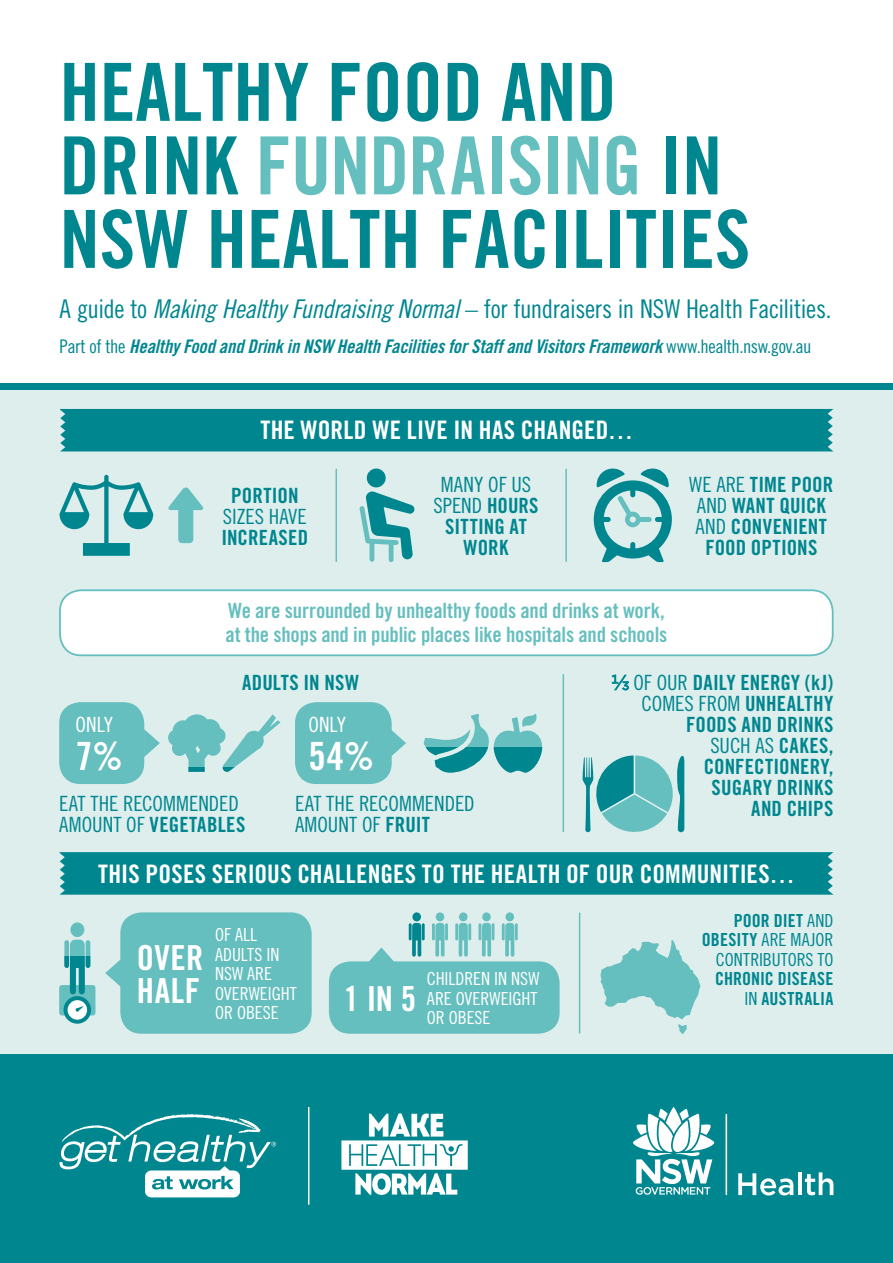
<style>
.page{position:relative;width:893px;height:1263px;background:#fff}
.page>*{position:absolute;margin:0;border:0;box-sizing:border-box;transform-origin:0 0}
.t1{font:80.25px/73.5px "Trade Gothic Bold Cond Twenty";color:#00868f}
.t2{font:39px "Trade Gothic Bold Cond Twenty";color:#fff}
.t3{font:34.5px/33px "Trade Gothic Bold Cond Twenty";letter-spacing:.02em;color:#fff}
.t4{font:25.8px "Trade Gothic Cond Eighteen";letter-spacing:-.02em;color:#00868f}
.t5{font:25.5px "Trade Gothic Bold Cond Twenty";letter-spacing:.01em;color:#fff}
.t6{font:21px/21px "Trade Gothic Bold Cond Twenty";letter-spacing:.005em;color:#00868f;text-align:center}
.t7{font:21px/21px "Trade Gothic Cond Eighteen";color:#00868f;text-align:center}
.t8{font:21px/24px "Trade Gothic Bold Cond Twenty";letter-spacing:-.01em;color:#65bfbe}
.t9{font:21px "Trade Gothic Cond Eighteen";color:#fff}
.t10{font:18.75px "Trade Gothic Bold Cond Twenty Obl";letter-spacing:-.005em;color:#00868f}
.t11{font:18px/19.5px "Trade Gothic Cond Eighteen";color:#fff;text-align:justify}
.t12{font:18px/19.5px "Trade Gothic Bold Cond Twenty";letter-spacing:.01em;color:#00868f;text-align:right}
.t13{font:18px/19.5px "Trade Gothic Cond Eighteen";color:#00868f;text-align:right}
.s1{color:#65bfbe}
.s2{font-family:"Trade Gothic Cond Eighteen Obl"}
.s3{font-family:"Trade Gothic Cond Eighteen"}
.s4{font-family:"Trade Gothic Bold Cond Twenty"}
</style>
<div class="page">
<div style="left:0;top:383px;width:893px;height:880px;background:#00868f"></div>
<div style="left:0;top:390px;width:893px;height:663px;background:#ddeeed"></div>
<div style="left:60px;top:409px;width:773px;height:42px;background:#00868f"></div>
<hr style="left:336px;top:469px;width:1px;height:92px;background:#65bfbe">
<hr style="left:565px;top:469px;width:2px;height:92px;background:#65bfbe">
<svg style="left:59px;top:475px;width:94px;height:81px"></svg>
<svg style="left:168px;top:487px;width:36px;height:56px"></svg>
<div style="left:367px;top:468px;width:19px;height:19px;background:#00868f;border-radius:50%"></div>
<svg style="left:359px;top:491px;width:55px;height:71px"></svg>
<svg style="left:594px;top:468px;width:78px;height:94px"></svg>
<div style="left:60px;top:852px;width:773px;height:43px;background:#00868f"></div>
<hr style="left:579px;top:913px;width:1px;height:120px;background:#65bfbe">
<div style="left:329px;top:961px;width:231px;height:73px;background:#65bfbe;border-radius:21px"></div>
<svg style="left:367px;top:947px;width:28px;height:15px"></svg>
<div style="left:436px;top:912px;width:8px;height:9px;background:#65bfbe;border-radius:50%"></div>
<svg style="left:435px;top:923px;width:10px;height:34px"></svg>
<hr style="left:445px;top:923px;width:3px;height:17px;background:#65bfbe">
<hr style="left:432px;top:923px;width:3px;height:17px;background:#65bfbe">
<div style="left:412px;top:912px;width:9px;height:9px;background:#00868f;border-radius:50%"></div>
<svg style="left:412px;top:923px;width:9px;height:34px"></svg>
<hr style="left:422px;top:923px;width:3px;height:17px;background:#00868f">
<hr style="left:409px;top:923px;width:3px;height:17px;background:#00868f">
<div style="left:459px;top:912px;width:8px;height:9px;background:#65bfbe;border-radius:50%"></div>
<svg style="left:459px;top:923px;width:9px;height:34px"></svg>
<hr style="left:468px;top:923px;width:3px;height:17px;background:#65bfbe">
<hr style="left:455px;top:923px;width:3px;height:17px;background:#65bfbe">
<div style="left:482px;top:912px;width:9px;height:9px;background:#65bfbe;border-radius:50%"></div>
<svg style="left:479px;top:923px;width:15px;height:34px"></svg>
<div style="left:505px;top:912px;width:9px;height:9px;background:#65bfbe;border-radius:50%"></div>
<svg style="left:505px;top:923px;width:9px;height:34px"></svg>
<hr style="left:515px;top:923px;width:3px;height:17px;background:#65bfbe">
<hr style="left:502px;top:923px;width:3px;height:17px;background:#65bfbe">
<div style="left:120px;top:912px;width:192px;height:122px;background:#65bfbe;border-radius:21px"></div>
<svg style="left:105px;top:959px;width:16px;height:28px"></svg>
<div style="left:59px;top:985px;width:36px;height:30px;background:#65bfbe;border-radius:3px"></div>
<svg style="left:64px;top:996px;width:27px;height:28px"></svg>
<div style="left:68px;top:1000px;width:19px;height:20px;background:#fff;border-radius:50%"></div>
<svg style="left:75px;top:1006px;width:9px;height:6px"></svg>
<div style="left:70px;top:922px;width:14px;height:15px;background:#65bfbe;border-radius:50%"></div>
<svg style="left:64px;top:940px;width:26px;height:54px"></svg>
<svg style="left:600px;top:940px;width:100px;height:94px"></svg>
<div style="left:60px;top:590px;width:773px;height:65px;background:#fff;border-radius:21px"></div>
<div style="left:59px;top:589px;width:775px;height:67px;border:2px solid #65bfbe;border-radius:21px"></div>
<svg style="left:611px;top:674px;width:18px;height:17px"></svg>
<hr style="left:563px;top:675px;width:1px;height:156px;background:#65bfbe">
<div style="left:59px;top:702px;width:85px;height:82px;background:#65bfbe;border-radius:21px"></div>
<svg style="left:144px;top:729px;width:16px;height:28px"></svg>
<svg style="left:168px;top:714px;width:112px;height:58px"></svg>
<div style="left:295px;top:702px;width:97px;height:82px;background:#65bfbe;border-radius:21px"></div>
<svg style="left:391px;top:729px;width:15px;height:28px"></svg>
<svg style="left:424px;top:713px;width:119px;height:60px"></svg>
<svg style="left:582px;top:755px;width:102px;height:78px"></svg>
<hr style="left:725px;top:1114px;width:2px;height:81px;background:#fff">
<svg style="left:738px;top:1173px;width:55px;height:22px"></svg>
<hr style="left:798px;top:1172px;width:4px;height:23px;background:#fff">
<svg style="left:805px;top:1172px;width:28px;height:23px"></svg>
<svg style="left:633px;top:1107px;width:81px;height:88px"></svg>
<svg style="left:341px;top:1113px;width:127px;height:82px"></svg>
<svg style="left:60px;top:1114px;width:216px;height:83px"></svg>
<hr style="left:308px;top:1107px;width:1px;height:98px;background:#fff">
<h1 class="t1" style="left:60px;top:55px;width:692px">HEALTHY FOOD AND<br>DRINK <span class="s1">FUNDRAISING</span> IN<br>NSW HEALTH FACILITIES</h1>
<p class="t4" style="left:60px;top:293px;width:773px">A guide to <span class="s2">Making Healthy Fundraising Normal</span> – for fundraisers in NSW Health Facilities.</p>
<p class="t10" style="left:60px;top:334px;width:753px"><span class="s3">Part of the</span> Healthy Food and Drink in NSW Health Facilities for Staff and Visitors Framework <span class="s3">www.health.nsw.gov.au</span></p>
<p class="t5" style="left:260px;top:415px;width:374px">THE WORLD WE LIVE IN HAS CHANGED…</p>
<p class="t6" style="left:231px;top:484px;width:69px">PORTION</p>
<p class="t7" style="left:223px;top:505px;width:86px">SIZES HAVE</p>
<p class="t6" style="left:221px;top:526px;width:88px">INCREASED</p>
<p class="t7" style="left:433px;top:474px;width:107px">MANY OF US<br>SPEND <span class="s4">HOURS</span></p>
<p class="t6" style="left:445px;top:516px;width:83px">SITTING AT<br>WORK</p>
<p class="t6" style="left:689px;top:474px;width:146px"><span class="s3">WE ARE</span> TIME POOR<br><span class="s3">AND</span> WANT QUICK<br><span class="s3">AND</span> CONVENIENT<br>FOOD OPTIONS</p>
<p class="t8" style="left:225px;top:598px;width:443px">We are surrounded by unhealthy foods and drinks at work, at the shops and in public places like hospitals and schools</p>
<p class="t6" style="left:633px;top:672px;width:201px"><span class="s3">OF OUR</span> DAILY ENERGY (kJ)</p>
<p class="t7" style="left:641px;top:693px;width:193px">COMES FROM <span class="s4">UNHEALTHY</span></p>
<p class="t6" style="left:686px;top:714px;width:149px">FOODS AND DRINKS</p>
<p class="t7" style="left:710px;top:735px;width:125px">SUCH AS <span class="s4">CAKES,</span></p>
<p class="t6" style="left:704px;top:756px;width:131px;text-align:right">CONFECTIONERY,<br>SUGARY DRINKS<br>AND CHIPS</p>
<p class="t6" style="left:242px;top:672px;width:119px">ADULTS IN NSW</p>
<p class="t9" style="left:308px;top:712px;width:39px">ONLY</p>
<h2 class="t2" style="left:308px;top:733px;width:67px">54%</h2>
<p class="t9" style="left:76px;top:712px;width:39px">ONLY</p>
<h2 class="t2" style="left:76px;top:733px;width:49px">7%</h2>
<p class="t7" style="left:295px;top:793px;width:181px;text-align:left">EAT THE RECOMMENDED<br>AMOUNT OF <span class="s4">FRUIT</span></p>
<p class="t7" style="left:59px;top:793px;width:181px">EAT THE RECOMMENDED</p>
<p class="t6" style="left:59px;top:814px;width:188px"><span class="s3">AMOUNT OF</span> VEGETABLES</p>
<p class="t5" style="left:98px;top:858px;width:698px">THIS POSES SERIOUS CHALLENGES TO THE HEALTH OF OUR COMMUNITIES…</p>
<h3 class="t3" style="left:137px;top:941px;width:68px">OVER<br>HALF</h3>
<p class="t11" style="left:215px;top:925px;width:83px;text-align:left">OF ALL<br>ADULTS IN<br>NSW ARE<br>OVERWEIGHT<br>OR OBESE</p>
<h3 class="t3" style="left:344px;top:982px;width:74px">1 IN 5</h3>
<p class="t11" style="left:427px;top:969px;width:114px">CHILDREN IN NSW ARE OVERWEIGHT OR OBESE</p>
<p class="t12" style="left:734px;top:910px;width:101px">POOR DIET <span class="s3">AND</span></p>
<p class="t13" style="left:702px;top:930px;width:133px"><span class="s4">OBESITY</span> ARE MAJOR<br>CONTRIBUTORS TO</p>
<p class="t12" style="left:715px;top:969px;width:120px">CHRONIC DISEASE<br><span class="s3">IN</span> AUSTRALIA</p>
</div>
